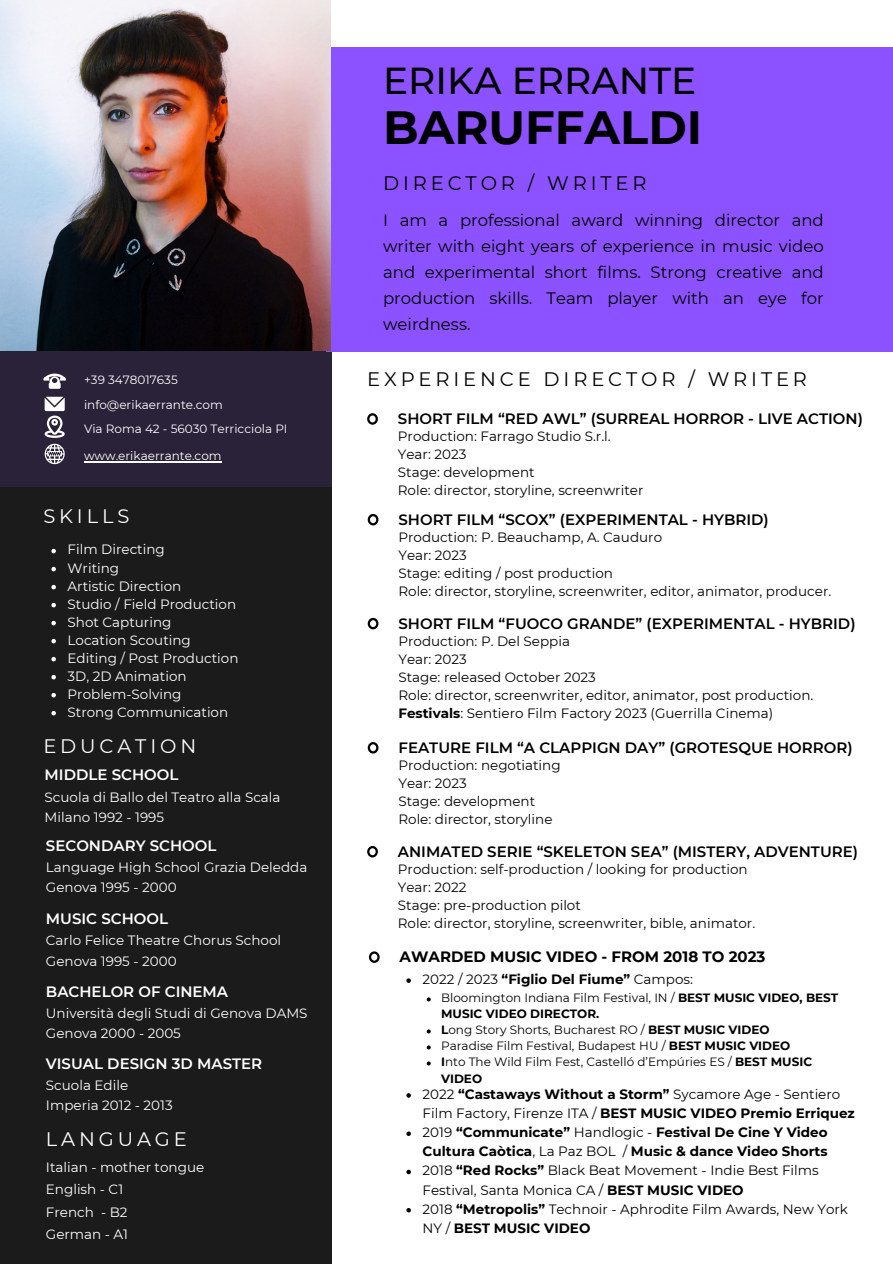
<style>
.page{position:relative;width:893px;height:1264px;background:#fff}
.page>*{position:absolute;margin:0;border:0;box-sizing:border-box;transform-origin:0 0}
.t1{font:700 46.5px "Montserrat";color:#000}
.t2{font:500 37.5px "Montserrat";color:#000}
.t3{font:19.5px "Montserrat";letter-spacing:.2em;color:#000}
.t4{font:19.5px "Montserrat";letter-spacing:.2em;color:#fff}
.t5{font:16.5px/25.8px "Montserrat";color:#000;text-align:justify}
.t6{font:600 15px "Montserrat";color:#000}
.t7{font:600 15px "Montserrat";color:#fff}
.t8{font:700 15px "Montserrat";color:#000}
.t9{font:13.5px/18px "Montserrat";color:#000}
.t10{font:13.5px/18px "Montserrat";color:#fff}
.t11{font:12px/16px "Montserrat";color:#000}
.t12{font:12px "Montserrat";color:#fff}
.s1{font-weight:700}
</style>
<div class="page">
<div style="left:0;top:294px;width:331px;height:969px;background:#1b1b1b"></div>
<div style="left:0;top:350px;width:331px;height:137px;background:#292238"></div>
<svg style="left:43px;top:373px;width:23px;height:16px"></svg>
<svg style="left:45px;top:397px;width:20px;height:41px"></svg>
<svg style="left:45px;top:444px;width:20px;height:20px"></svg>
<svg style="left:367px;top:413px;width:11px;height:11px"></svg>
<div style="left:326px;top:47px;width:566px;height:304px;background:#8c52ff"></div>
<img style="left:0;top:0;width:331px;height:351px">
<hr style="left:84px;top:461px;width:138px;height:1px;background:#fff">
<svg style="left:51px;top:549px;width:5px;height:4px"></svg>
<svg style="left:51px;top:567px;width:5px;height:4px"></svg>
<svg style="left:51px;top:585px;width:5px;height:4px"></svg>
<svg style="left:51px;top:603px;width:5px;height:4px"></svg>
<svg style="left:51px;top:621px;width:5px;height:4px"></svg>
<svg style="left:51px;top:639px;width:5px;height:4px"></svg>
<svg style="left:51px;top:657px;width:5px;height:4px"></svg>
<svg style="left:51px;top:675px;width:5px;height:4px"></svg>
<svg style="left:51px;top:693px;width:5px;height:4px"></svg>
<svg style="left:51px;top:711px;width:5px;height:4px"></svg>
<svg style="left:367px;top:514px;width:11px;height:11px"></svg>
<svg style="left:367px;top:618px;width:11px;height:11px"></svg>
<svg style="left:367px;top:742px;width:11px;height:11px"></svg>
<svg style="left:367px;top:846px;width:11px;height:11px"></svg>
<svg style="left:369px;top:951px;width:10px;height:11px"></svg>
<svg style="left:406px;top:978px;width:5px;height:4px"></svg>
<svg style="left:406px;top:1093px;width:5px;height:4px"></svg>
<svg style="left:406px;top:1131px;width:5px;height:4px"></svg>
<svg style="left:406px;top:1169px;width:5px;height:5px"></svg>
<svg style="left:406px;top:1208px;width:5px;height:4px"></svg>
<svg style="left:426px;top:997px;width:4px;height:4px"></svg>
<svg style="left:426px;top:1029px;width:4px;height:4px"></svg>
<svg style="left:426px;top:1045px;width:4px;height:4px"></svg>
<svg style="left:426px;top:1061px;width:4px;height:4px"></svg>
<p class="t12" style="left:84px;top:372px;width:95px">+39 3478017635</p>
<p class="t12" style="left:84px;top:398px;width:140px">info@erikaerrante.com</p>
<p class="t12" style="left:84px;top:448px;width:139px">www.erikaerrante.com</p>
<p class="t12" style="left:84px;top:422px;width:205px">Via Roma 42 - 56030 Terricciola PI</p>
<h3 class="t4" style="left:43px;top:504px;width:87px">SKILLS</h3>
<p class="t10" style="left:68px;top:540px;width:172px">Film Directing<br>Writing<br>Artistic Direction<br>Studio / Field Production<br>Shot Capturing<br>Location Scouting<br>Editing / Post Production<br>3D, 2D Animation<br>Problem-Solving<br>Strong Communication</p>
<h3 class="t4" style="left:43px;top:733px;width:154px">EDUCATION</h3>
<p class="t10" style="left:45px;top:786px;width:237px;line-height:20.2px">Scuola di Ballo del Teatro alla Scala<br>Milano 1992 - 1995</p>
<p class="t7" style="left:45px;top:765px;width:135px">MIDDLE SCHOOL</p>
<p class="t7" style="left:46px;top:836px;width:172px">SECONDARY SCHOOL</p>
<p class="t10" style="left:46px;top:857px;width:263px;line-height:20.2px">Language High School Grazia Deledda<br>Genova 1995 - 2000</p>
<p class="t7" style="left:46px;top:909px;width:124px">MUSIC SCHOOL</p>
<p class="t10" style="left:46px;top:930px;width:237px;line-height:20.2px">Carlo Felice Theatre Chorus School<br>Genova 1995 - 2000</p>
<p class="t7" style="left:46px;top:982px;width:184px">BACHELOR OF CINEMA</p>
<p class="t10" style="left:46px;top:1002px;width:263px;line-height:20.4px">Università degli Studi di Genova DAMS<br>Genova 2000 - 2005</p>
<p class="t7" style="left:46px;top:1054px;width:218px">VISUAL DESIGN 3D MASTER</p>
<p class="t10" style="left:46px;top:1074px;width:128px;line-height:20.4px">Scuola Edile<br>Imperia 2012 - 2013</p>
<h3 class="t4" style="left:46px;top:1126px;width:142px">LANGUAGE</h3>
<p class="t10" style="left:46px;top:1155px;width:160px;line-height:22.5px">Italian - mother tongue<br>English - C1<br>French - B2<br>German - A1</p>
<h2 class="t2" style="left:383px;top:58px;width:315px">ERIKA ERRANTE</h2>
<h1 class="t1" style="left:383px;top:99px;width:320px">BARUFFALDI</h1>
<h3 class="t3" style="left:383px;top:171px;width:265px">DIRECTOR / WRITER</h3>
<p class="t5" style="left:383px;top:207px;width:442px">I am a professional award winning director and writer with eight years of experience in music video and experimental short films. Strong creative and production skills. Team player with an eye for weirdness.</p>
<h3 class="t3" style="left:367px;top:367px;width:441px">EXPERIENCE DIRECTOR / WRITER</h3>
<p class="t6" style="left:398px;top:410px;width:466px">SHORT FILM “RED AWL” (SURREAL HORROR - LIVE ACTION)</p>
<p class="t9" style="left:398px;top:427px;width:247px">Production: Farrago Studio S.r.l.<br>Year: 2023<br>Stage: development<br>Role: director, storyline, screenwriter</p>
<p class="t6" style="left:398px;top:510px;width:372px">SHORT FILM “SCOX” (EXPERIMENTAL - HYBRID)</p>
<p class="t9" style="left:398px;top:528px;width:434px">Production: P. Beauchamp, A. Cauduro<br>Year: 2023<br>Stage: editing / post production<br>Role: director, storyline, screenwriter, editor, animator, producer.</p>
<p class="t6" style="left:398px;top:614px;width:458px">SHORT FILM “FUOCO GRANDE” (EXPERIMENTAL - HYBRID)</p>
<p class="t9" style="left:398px;top:632px;width:416px">Production: P. Del Seppia<br>Year: 2023<br>Stage: released October 2023<br>Role: director, screenwriter, editor, animator, post production.<br><span class="s1">Festivals</span>: Sentiero Film Factory 2023 (Guerrilla Cinema)</p>
<p class="t6" style="left:398px;top:738px;width:455px">FEATURE FILM “A CLAPPIGN DAY” (GROTESQUE HORROR)</p>
<p class="t9" style="left:398px;top:756px;width:164px">Production: negotiating<br>Year: 2023<br>Stage: development<br>Role: director, storyline</p>
<p class="t6" style="left:398px;top:842px;width:461px">ANIMATED SERIE “SKELETON SEA” (MISTERY, ADVENTURE)</p>
<p class="t9" style="left:398px;top:860px;width:359px">Production: self-production / looking for production Year: 2022<br>Stage: pre-production pilot<br>Role: director, storyline, screenwriter, bible, animator.</p>
<p class="t8" style="left:399px;top:947px;width:367px">AWARDED MUSIC VIDEO - FROM 2018 TO 2023</p>
<p class="t9" style="left:422px;top:970px;width:272px">2022 / 2023 <span class="s1">“Figlio Del Fiume”</span> Campos:</p>
<p class="t11" style="left:441px;top:990px;width:399px">Bloomington Indiana Film Festival, IN / <span class="s1">BEST MUSIC VIDEO, BEST MUSIC VIDEO DIRECTOR.<br>L</span>ong Story Shorts, Bucharest RO / <span class="s1">BEST MUSIC VIDEO<br></span>Paradise Film Festival, Budapest HU / <span class="s1">BEST MUSIC VIDEO<br>I</span>nto The Wild Film Fest, Castelló d’Empúries ES / <span class="s1">BEST MUSIC VIDEO</span></p>
<p class="t9" style="left:422px;top:1084px;width:434px;line-height:19.2px">2022 <span class="s1">“Castaways Without a Storm”</span> Sycamore Age - Sentiero Film Factory, Firenze ITA / <span class="s1">BEST MUSIC VIDEO Premio Erriquez </span>2019 <span class="s1">“Communicate”</span> Handlogic - <span class="s1">Festival De Cine Y Video Cultura Caòtica</span>, La Paz BOL / <span class="s1">Music &amp; dance Video Shorts </span>2018 <span class="s1">“Red Rocks”</span> Black Beat Movement - Indie Best Films Festival, Santa Monica CA / <span class="s1">BEST MUSIC VIDEO<br></span>2018 <span class="s1">“Metropolis”</span> Technoir - Aphrodite Film Awards, New York NY / <span class="s1">BEST MUSIC VIDEO</span></p>
</div>
